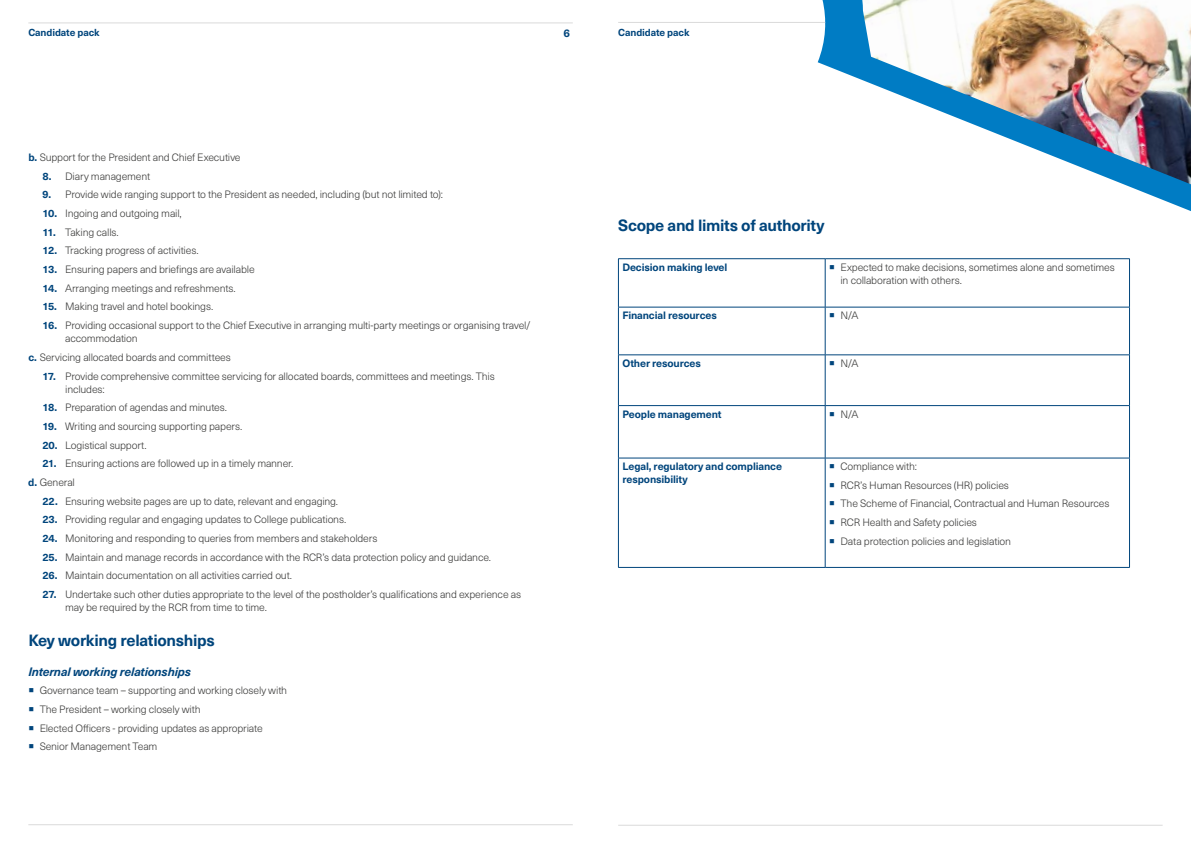
<style>
.page{position:relative;width:1191px;height:842px;background:#fff}
.page>*{position:absolute;margin:0;border:0;box-sizing:border-box;transform-origin:0 0}
.t1{font:700 16px "Neue Haas Unica Pro";letter-spacing:-.02em;color:#00457c}
.t2{font:italic 700 12px "Neue Haas Unica Pro";letter-spacing:-.02em;color:#00457c}
.t3{font:700 11px "Neue Haas Unica Pro";color:#00457c}
.t4{font:300 10.5px/18.7px "Neue Haas Unica Pro";letter-spacing:-.015em;color:#3c3c3b}
.t5{font:700 10.5px/13px "Neue Haas Unica Pro";letter-spacing:-.01em;color:#00457c}
.t6{font:700 10px "Neue Haas Unica Pro";letter-spacing:-.01em;color:#00457c}
.s1{font-weight:700;color:#00457c}
</style>
<div class="page">
<svg style="left:817px;top:0;width:313px;height:262px"></svg>
<svg style="left:855px;top:0;width:336px;height:250px"></svg>
<img style="left:862px;top:0;width:329px;height:184px">
<hr style="left:618px;top:22px;width:207px;height:1px;background:#dadada">
<hr style="left:28px;top:23px;width:545px;height:1px;background:#dadada">
<hr style="left:28px;top:824px;width:545px;height:1px;background:#dadada">
<hr style="left:618px;top:825px;width:544px;height:1px;background:#dadada">
<hr style="left:618px;top:258px;width:207px;height:1px;background:#00457c">
<hr style="left:618px;top:259px;width:1px;height:48px;background:#00457c">
<hr style="left:825px;top:258px;width:304px;height:1px;background:#00457c">
<hr style="left:825px;top:259px;width:1px;height:48px;background:#00457c">
<hr style="left:1129px;top:259px;width:1px;height:48px;background:#00457c">
<hr style="left:618px;top:307px;width:207px;height:1px;background:#00457c">
<hr style="left:618px;top:307px;width:1px;height:48px;background:#00457c">
<hr style="left:825px;top:307px;width:304px;height:1px;background:#00457c">
<hr style="left:825px;top:307px;width:1px;height:48px;background:#00457c">
<hr style="left:1129px;top:307px;width:1px;height:48px;background:#00457c">
<hr style="left:618px;top:355px;width:207px;height:1px;background:#00457c">
<hr style="left:618px;top:355px;width:1px;height:50px;background:#00457c">
<hr style="left:825px;top:355px;width:304px;height:1px;background:#00457c">
<hr style="left:825px;top:355px;width:1px;height:50px;background:#00457c">
<hr style="left:1129px;top:355px;width:1px;height:50px;background:#00457c">
<hr style="left:618px;top:405px;width:207px;height:1px;background:#00457c">
<hr style="left:618px;top:406px;width:1px;height:52px;background:#00457c">
<hr style="left:825px;top:405px;width:304px;height:1px;background:#00457c">
<hr style="left:825px;top:406px;width:1px;height:52px;background:#00457c">
<hr style="left:1129px;top:406px;width:1px;height:52px;background:#00457c">
<hr style="left:618px;top:458px;width:207px;height:1px;background:#00457c">
<hr style="left:618px;top:458px;width:1px;height:109px;background:#00457c">
<hr style="left:825px;top:458px;width:304px;height:1px;background:#00457c">
<hr style="left:825px;top:458px;width:1px;height:109px;background:#00457c">
<hr style="left:1129px;top:458px;width:1px;height:109px;background:#00457c">
<hr style="left:618px;top:567px;width:207px;height:1px;background:#00457c">
<hr style="left:825px;top:567px;width:304px;height:1px;background:#00457c">
<p class="t6" style="left:28px;top:26px;width:73px">Candidate pack</p>
<p class="t3" style="left:563px;top:26px;width:8px">6</p>
<p class="t6" style="left:618px;top:26px;width:73px">Candidate pack</p>
<p class="t4" style="left:28px;top:148px;width:214px"><span class="s1">b.</span> Support for the President and Chief Executive</p>
<p class="t4" style="left:43px;top:167px;width:109px"><span class="s1">8.</span> Diary management</p>
<p class="t4" style="left:43px;top:186px;width:402px"><span class="s1">9.</span> Provide wide ranging support to the President as needed, including (but not limited to):</p>
<p class="t4" style="left:43px;top:204px;width:141px"><span class="s1">10.</span> Ingoing and outgoing mail,</p>
<p class="t4" style="left:43px;top:223px;width:78px"><span class="s1">11.</span> Taking calls.</p>
<p class="t4" style="left:43px;top:242px;width:158px"><span class="s1">12.</span> Tracking progress of activities.</p>
<p class="t4" style="left:43px;top:260px;width:214px"><span class="s1">13.</span> Ensuring papers and briefings are available</p>
<p class="t4" style="left:43px;top:279px;width:194px"><span class="s1">14.</span> Arranging meetings and refreshments.</p>
<p class="t4" style="left:43px;top:298px;width:172px"><span class="s1">15.</span> Making travel and hotel bookings.</p>
<p class="t4" style="left:65px;top:319px;width:467px;line-height:13px;text-indent:-23px"><span class="s1">16.</span> Providing occasional support to the Chief Executive in arranging multi-party meetings or organising travel/ accommodation</p>
<p class="t4" style="left:28px;top:348px;width:204px"><span class="s1">c.</span> Servicing allocated boards and committees</p>
<p class="t4" style="left:65px;top:369px;width:431px;line-height:13px;text-indent:-23px"><span class="s1">17.</span> Provide comprehensive committee servicing for allocated boards, committees and meetings. This includes:</p>
<p class="t4" style="left:43px;top:398px;width:186px"><span class="s1">18.</span> Preparation of agendas and minutes.</p>
<p class="t4" style="left:43px;top:417px;width:201px"><span class="s1">19.</span> Writing and sourcing supporting papers.</p>
<p class="t4" style="left:42px;top:436px;width:106px"><span class="s1">20.</span> Logistical support.</p>
<p class="t4" style="left:28px;top:454px;width:266px;text-indent:14px"><span class="s1">21.</span> Ensuring actions are followed up in a timely manner. <span class="s1">d.</span> General</p>
<p class="t4" style="left:42px;top:492px;width:297px"><span class="s1">22.</span> Ensuring website pages are up to date, relevant and engaging.</p>
<p class="t4" style="left:42px;top:510px;width:305px"><span class="s1">23.</span> Providing regular and engaging updates to College publications.</p>
<p class="t4" style="left:42px;top:529px;width:336px"><span class="s1">24.</span> Monitoring and responding to queries from members and stakeholders</p>
<p class="t4" style="left:42px;top:548px;width:450px"><span class="s1">25.</span> Maintain and manage records in accordance with the RCR’s data protection policy and guidance.</p>
<p class="t4" style="left:42px;top:566px;width:251px"><span class="s1">26.</span> Maintain documentation on all activities carried out.</p>
<p class="t4" style="left:65px;top:588px;width:457px;line-height:13px;text-indent:-23px"><span class="s1">27.</span> Undertake such other duties appropriate to the level of the postholder’s qualifications and experience as may be required by the RCR from time to time.</p>
<h1 class="t1" style="left:28px;top:630px;width:188px">Key working relationships</h1>
<p class="t2" style="left:28px;top:665px;width:164px">Internal working relationships</p>
<p class="t4" style="left:40px;top:681px;width:249px">Governance team – supporting and working closely with The President – working closely with<br>Elected Officers - providing updates as appropriate Senior Management Team</p>
<h1 class="t1" style="left:618px;top:216px;width:208px">Scope and limits of authority</h1>
<p class="t5" style="left:622px;top:261px;width:106px">Decision making level</p>
<p class="t4" style="left:840px;top:261px;width:276px;line-height:13px">Expected to make decisions, sometimes alone and sometimes in collaboration with others.</p>
<p class="t5" style="left:622px;top:309px;width:96px">Financial resources</p>
<p class="t4" style="left:840px;top:306px;width:20px">N/A</p>
<p class="t5" style="left:622px;top:357px;width:80px">Other resources</p>
<p class="t4" style="left:840px;top:354px;width:20px">N/A</p>
<p class="t5" style="left:622px;top:407px;width:101px">People management</p>
<p class="t4" style="left:840px;top:405px;width:20px">N/A</p>
<p class="t5" style="left:622px;top:460px;width:161px">Legal, regulatory and compliance responsibility</p>
<p class="t4" style="left:840px;top:457px;width:270px">Compliance with:<br>RCR’s Human Resources (HR) policies<br>The Scheme of Financial, Contractual and Human Resources RCR Health and Safety policies<br>Data protection policies and legislation</p>
</div>
